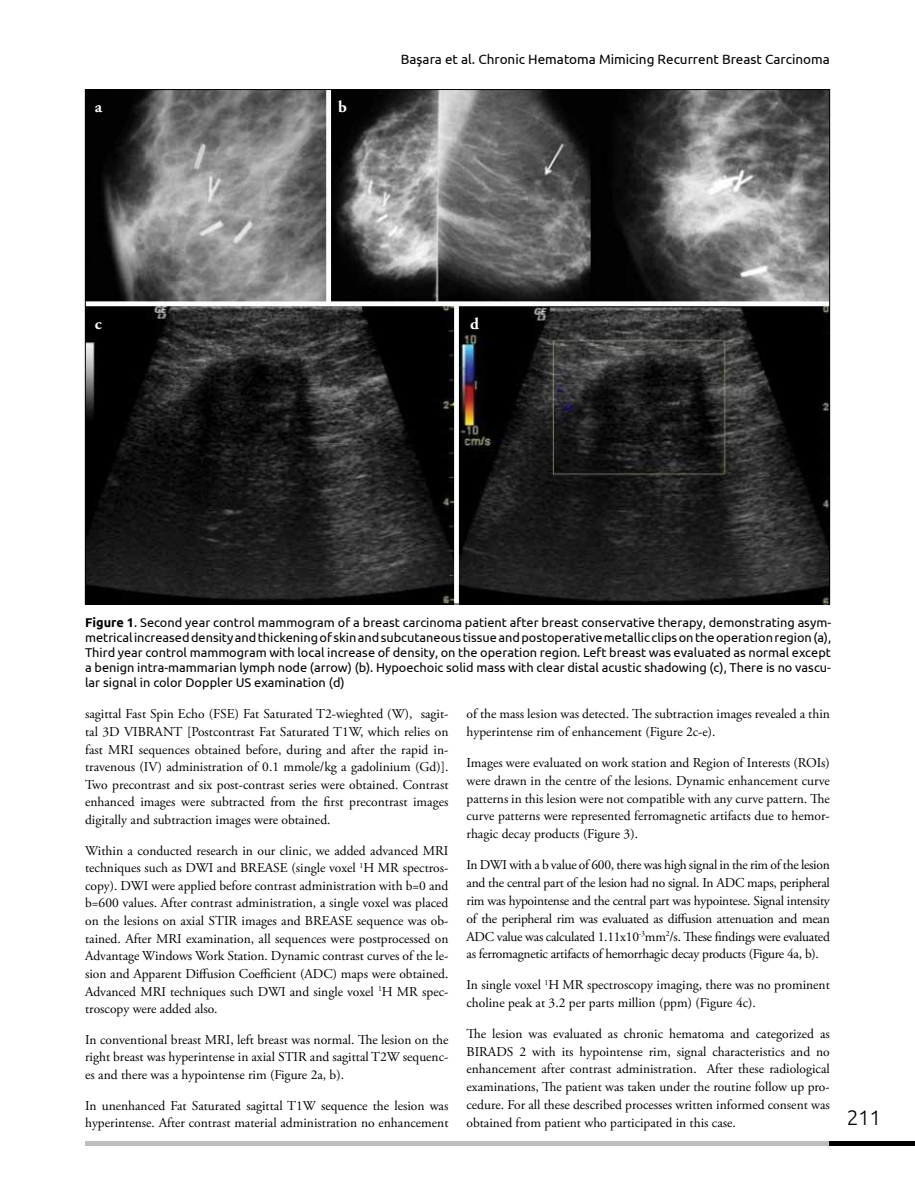
<style>
.page{position:relative;width:915px;height:1191px;background:#fff}
.page>*{position:absolute;margin:0;border:0;box-sizing:border-box;transform-origin:0 0}
.t1{font:300 21px "Ubuntu";color:#000}
.t2{font:700 16.5px "Adobe Garamond Pro";color:#fff}
.t3{font:13.5px/17.7px "Adobe Garamond Pro";color:#000;text-align:justify}
.t4{font:13.5px "Ubuntu";color:#000}
.t5{font:12.75px/15px "Ubuntu";color:#000;text-align:justify}
.s1{font-weight:700}
</style>
<div class="page">
<div style="left:85px;top:1140px;width:744px;height:5px;background:#bcbec0"></div>
<div style="left:829px;top:1140px;width:85px;height:5px;background:#000"></div>
<img style="left:87px;top:91px;width:740px;height:511px">
<p class="t2" style="left:95px;top:97px;width:9px">a</p>
<p class="t2" style="left:338px;top:97px;width:10px">b</p>
<p class="t4" style="left:401px;top:51px;width:430px">Başara et al. Chronic Hematoma Mimicing Recurrent Breast Carcinoma</p>
<p class="t2" style="left:95px;top:314px;width:8px">c</p>
<p class="t2" style="left:470px;top:314px;width:10px">d</p>
<p class="t5" style="left:85px;top:615px;width:747px"><span class="s1">Figure 1</span>. Second year control mammogram of a breast carcinoma patient after breast conservative therapy, demonstrating asym&shy;metrical increased density and thickening of skin and subcutaneous tissue and postoperative metallic clips on the operation region (a), Third year control mammogram with local increase of density, on the operation region. Left breast was evaluated as normal except a benign intra-mammarian lymph node (arrow) (b). Hypoechoic solid mass with clear distal acustic shadowing (c), There is no vascu&shy;lar signal in color Doppler US examination (d)</p>
<p class="t3" style="left:85px;top:705px;width:365px">sagittal Fast Spin Echo (FSE) Fat Saturated T2-wieghted (W), sagit&shy;tal 3D VIBRANT [Postcontrast Fat Saturated T1W, which relies on fast MRI sequences obtained before, during and after the rapid in&shy;travenous (IV) administration of 0.1 mmole/kg a gadolinium (Gd)].<br>Two precontrast and six post-contrast series were obtained. Contrast enhanced images were subtracted from the first precontrast images digitally and subtraction images were obtained.</p>
<p class="t3" style="left:85px;top:842px;width:365px">Within a conducted research in our clinic, we added advanced MRI techniques such as DWI and BREASE (single voxel <sup>1</sup>H MR spectros&shy;copy). DWI were applied before contrast administration with b=0 and b=600 values. After contrast administration, a single voxel was placed on the lesions on axial STIR images and BREASE sequence was ob&shy;tained. After MRI examination, all sequences were postprocessed on Advantage Windows Work Station. Dynamic contrast curves of the le&shy;sion and Apparent Diffusion Coefficient (ADC) maps were obtained.<br>Advanced MRI techniques such DWI and single voxel <sup>1</sup>H MR spec&shy;troscopy were added also.</p>
<p class="t3" style="left:85px;top:1031px;width:365px">In conventional breast MRI, left breast was normal. The lesion on the right breast was hyperintense in axial STIR and sagittal T2W sequenc&shy;es and there was a hypointense rim (Figure 2a, b).</p>
<p class="t3" style="left:85px;top:1096px;width:365px">In unenhanced Fat Saturated sagittal T1W sequence the lesion was hyperintense. After contrast material administration no enhancement</p>
<p class="t3" style="left:466px;top:705px;width:365px">of the mass lesion was detected. The subtraction images revealed a thin hyperintense rim of enhancement (Figure 2c-e).</p>
<p class="t3" style="left:466px;top:754px;width:365px">Images were evaluated on work station and Region of Interests (ROIs) were drawn in the centre of the lesions. Dynamic enhancement curve patterns in this lesion were not compatible with any curve pattern. The curve patterns were represented ferromagnetic artifacts due to hemor&shy;rhagic decay products (Figure 3).</p>
<p class="t3" style="left:466px;top:856px;width:365px">In DWI with a b value of 600, there was high signal in the rim of the lesion and the central part of the lesion had no signal. In ADC maps, peripheral rim was hypointense and the central part was hypointese. Signal intensity of the peripheral rim was evaluated as diffusion attenuation and mean ADC value was calculated 1.11x10<sup>-3</sup>mm<sup>2</sup>/s. These findings were evaluated as ferromagnetic artifacts of hemorrhagic decay products (Figure 4a, b).</p>
<p class="t3" style="left:466px;top:976px;width:365px">In single voxel <sup>1</sup>H MR spectroscopy imaging, there was no prominent choline peak at 3.2 per parts million (ppm) (Figure 4c).</p>
<p class="t3" style="left:466px;top:1025px;width:365px">The lesion was evaluated as chronic hematoma and categorized as BIRADS 2 with its hypointense rim, signal characteristics and no enhancement after contrast administration. After these radiological examinations, The patient was taken under the routine follow up pro&shy;cedure. For all these described processes written informed consent was obtained from patient who participated in this case.</p>
<h1 class="t1" style="left:846px;top:1104px;width:36px">211</h1>
</div>
